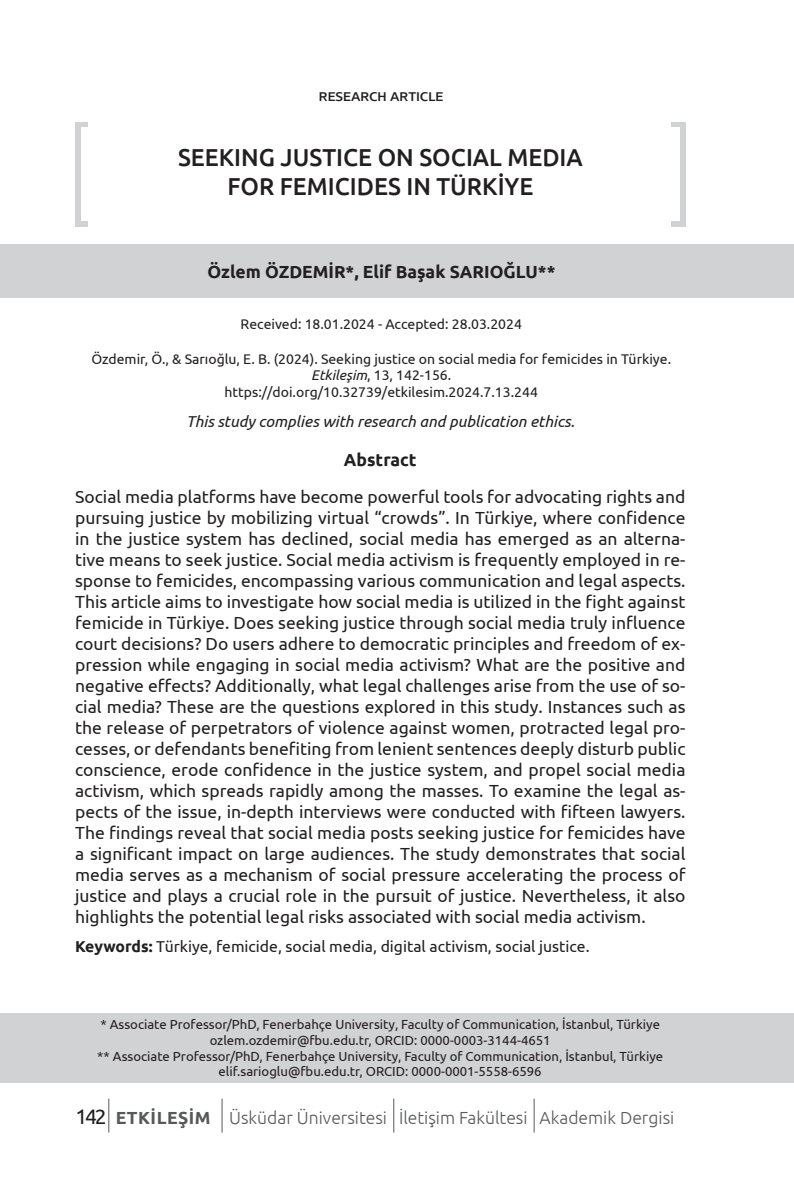
<style>
.page{position:relative;width:794px;height:1191px;background:#fff}
.page>*{position:absolute;margin:0;border:0;box-sizing:border-box;transform-origin:0 0}
.t1{font:500 24.5px/29.4px "Ubuntu";color:#231f20;text-align:center}
.t2{font:21px "Ubuntu";color:#231f20}
.ana_metin{font:17.5px/21px "Ubuntu";color:#231f20;text-align:justify}
.t3{font:300 17.5px "Ubuntu";color:#57585a}
.ana_metin-2{font:700 17.5px "Ubuntu";color:#231f20}
.ana_metin-3{font:15.75px "Ubuntu";color:#231f20}
.ana_metin-4{font:italic 15.75px "Ubuntu";color:#231f20}
.t4{font:14px/16.8px "Ubuntu";color:#231f20;text-align:center}
.t5{font:14px "Concord";color:#231f20}
.t6{font:13.12px "Ubuntu";color:#231f20}
.s1{font-style:italic}
.s2{font-weight:700}
</style>
<div class="page">
<div style="left:0;top:1013px;width:794px;height:69px;background:#d1d2d4"></div>
<div style="left:0;top:244px;width:794px;height:54px;background:#d1d2d4"></div>
<div style="left:75px;top:122px;width:610px;height:105px;background:#d1d2d4"></div>
<div style="left:88px;top:116px;width:582px;height:116px;background:#fff"></div>
<div style="left:81px;top:128px;width:599px;height:93px;background:#fff"></div>
<hr style="left:108px;top:1098px;width:1px;height:34px;background:#57585a">
<hr style="left:222px;top:1098px;width:1px;height:34px;background:#57585a">
<hr style="left:393px;top:1098px;width:1px;height:34px;background:#57585a">
<hr style="left:533px;top:1098px;width:1px;height:34px;background:#57585a">
<p class="t5" style="left:319px;top:88px;width:126px">RESEARCH ARTICLE</p>
<p class="t1" style="left:178px;top:142px;width:406px">SEEKING JUSTICE ON SOCIAL MEDIA<br>FOR FEMICIDES IN TÜRKİYE</p>
<p class="ana_metin-2" style="left:207px;top:261px;width:349px">Özlem ÖZDEMİR*, Elif Başak SARIOĞLU**</p>
<p class="t4" style="left:241px;top:315px;width:283px">Received: 18.01.2024 - Accepted: 28.03.2024</p>
<p class="t4" style="left:91px;top:350px;width:581px">Özdemir, Ö., &amp; Sarıoğlu, E. B. (2024). Seeking justice on social media for femicides in Türkiye.<br><span class="s1">Etkileşim</span>, 13, 142-156.</p>
<p class="t4" style="left:225px;top:383px;width:315px">https://doi.org/10.32739/etkilesim.2024.7.13.244</p>
<p class="ana_metin-4" style="left:186px;top:412px;width:390px">This study complies with research and publication ethics.</p>
<p class="ana_metin-2" style="left:344px;top:449px;width:74px">Abstract</p>
<p class="ana_metin" style="left:75px;top:485px;width:612px">Social media platforms have become powerful tools for advocating rights and pursuing justice by mobilizing virtual “crowds”. In Türkiye, where confidence in the justice system has declined, social media has emerged as an alterna&shy;tive means to seek justice. Social media activism is frequently employed in re&shy;sponse to femicides, encompassing various communication and legal aspects.<br>This article aims to investigate how social media is utilized in the fight against femicide in Türkiye. Does seeking justice through social media truly influence court decisions? Do users adhere to democratic principles and freedom of ex&shy;pression while engaging in social media activism? What are the positive and negative effects? Additionally, what legal challenges arise from the use of so&shy;cial media? These are the questions explored in this study. Instances such as the release of perpetrators of violence against women, protracted legal pro&shy;cesses, or defendants benefiting from lenient sentences deeply disturb public conscience, erode confidence in the justice system, and propel social media activism, which spreads rapidly among the masses. To examine the legal as&shy;pects of the issue, in-depth interviews were conducted with fifteen lawyers.<br>The findings reveal that social media posts seeking justice for femicides have a significant impact on large audiences. The study demonstrates that social media serves as a mechanism of social pressure accelerating the process of justice and plays a crucial role in the pursuit of justice. Nevertheless, it also highlights the potential legal risks associated with social media activism.</p>
<p class="ana_metin-3" style="left:75px;top:937px;width:516px"><span class="s2">Keywords:</span> Türkiye, femicide, social media, digital activism, social justice.</p>
<p class="t6" style="left:100px;top:1016px;width:561px">* Associate Professor/PhD, Fenerbahçe University, Faculty of Communication, İstanbul, Türkiye</p>
<p class="t6" style="left:210px;top:1032px;width:342px">ozlem.ozdemir@fbu.edu.tr, ORCID: 0000-0003-3144-4651</p>
<p class="t6" style="left:97px;top:1048px;width:567px">** Associate Professor/PhD, Fenerbahçe University, Faculty of Communication, İstanbul, Türkiye</p>
<p class="t6" style="left:219px;top:1063px;width:324px">elif.sarioglu@fbu.edu.tr, ORCID: 0000-0001-5558-6596</p>
<p class="t2" style="left:75px;top:1104px;width:33px">142</p>
<p class="t3" style="left:116px;top:1107px;width:560px"><span class="s2">ETKİLEŞİM</span> Üsküdar Üniversitesi İletişim Fakültesi Akademik Dergisi</p>
</div>
